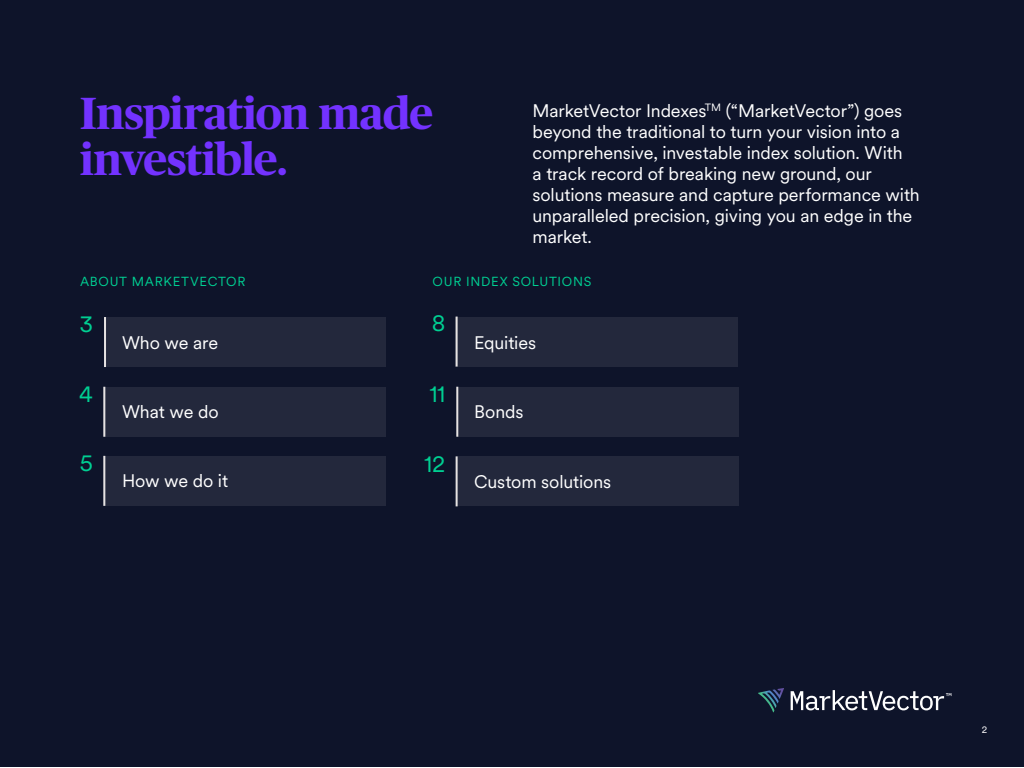
<style>
.page{position:relative;width:1024px;height:768px;background:#0e142a}
.page>*{position:absolute;margin:0;border:0;box-sizing:border-box;transform-origin:0 0}
.t1{font:700 45px/46px "Publico Headline";letter-spacing:-.02em;color:#7332ff}
.t2{font:24px "Circular XX";color:#00cf92}
.t3{font:18px/21px "Circular XX";letter-spacing:-.005em;color:#fff}
.t4{font:13px "Circular XX";letter-spacing:.055em;color:#00cf92}
.t5{font:10px "Circular XX";color:#fff}
</style>
<div class="page">
<div style="left:456px;top:317px;width:282px;height:50px;background:#23283c"></div>
<div style="left:105px;top:317px;width:281px;height:50px;background:#23283c"></div>
<div style="left:457px;top:387px;width:281px;height:50px;background:#23283c"></div>
<div style="left:104px;top:387px;width:282px;height:50px;background:#23283c"></div>
<div style="left:456px;top:456px;width:282px;height:50px;background:#23283c"></div>
<div style="left:104px;top:456px;width:282px;height:50px;background:#23283c"></div>
<hr style="left:104px;top:317px;width:2px;height:50px;background:#e6e3e3">
<hr style="left:456px;top:387px;width:2px;height:50px;background:#e6e3e3">
<hr style="left:103px;top:387px;width:2px;height:50px;background:#e6e3e3">
<hr style="left:456px;top:456px;width:2px;height:50px;background:#e6e3e3">
<hr style="left:103px;top:456px;width:2px;height:50px;background:#e6e3e3">
<hr style="left:456px;top:317px;width:2px;height:50px;background:#e6e3e3">
<svg style="left:758px;top:688px;width:26px;height:25px"></svg>
<svg style="left:791px;top:690px;width:160px;height:20px"></svg>
<h1 class="t1" style="left:80px;top:88px;width:355px">Inspiration made investible.</h1>
<p class="t3" style="left:533px;top:100px;width:389px">MarketVector Indexes<sup>TM</sup> (“MarketVector”) goes beyond the traditional to turn your vision into a comprehensive, investable index solution. With<br>a track record of breaking new ground, our solutions measure and capture performance with unparalleled precision, giving you an edge in the market.</p>
<p class="t4" style="left:80px;top:272px;width:167px">ABOUT MARKETVECTOR</p>
<p class="t4" style="left:433px;top:272px;width:160px">OUR INDEX SOLUTIONS</p>
<h2 class="t2" style="left:79px;top:308px;width:15px">3</h2>
<p class="t3" style="left:122px;top:331px;width:98px">Who we are</p>
<h2 class="t2" style="left:432px;top:307px;width:15px">8</h2>
<h2 class="t2" style="left:79px;top:377px;width:15px">4</h2>
<h2 class="t2" style="left:429px;top:377px;width:18px">11</h2>
<p class="t3" style="left:474px;top:331px;width:63px">Equities</p>
<p class="t3" style="left:122px;top:401px;width:98px">What we do</p>
<p class="t3" style="left:474px;top:401px;width:51px">Bonds</p>
<h2 class="t2" style="left:80px;top:447px;width:15px">5</h2>
<h2 class="t2" style="left:424px;top:447px;width:23px">12</h2>
<p class="t3" style="left:122px;top:470px;width:108px">How we do it</p>
<p class="t3" style="left:474px;top:470px;width:138px">Custom solutions</p>
<p class="t5" style="left:982px;top:723px;width:7px">2</p>
</div>
